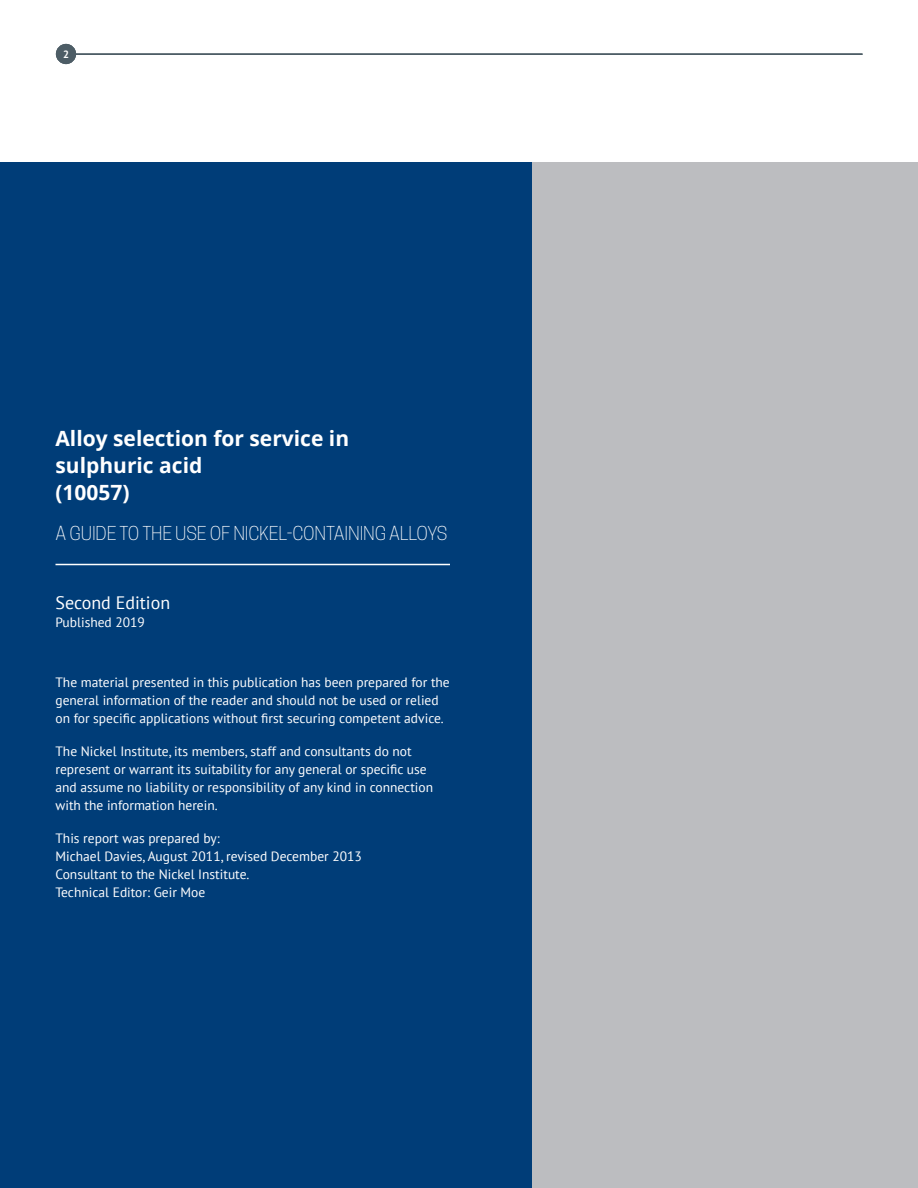
<style>
.page{position:relative;width:918px;height:1188px;background:#fff}
.page>*{position:absolute;margin:0;border:0;box-sizing:border-box;transform-origin:0 0}
._01_heading{font:700 21px/27px "Open Sans";color:#fff}
._01_heading-2{font:300 18px "Cooper Hewitt";letter-spacing:-.01em;color:#fff}
._01_heading-3{font:18px "PT Sans";color:#fff}
._01_heading-4{font:13.5px/18px "PT Sans";color:#fff}
.t1{font:10.5px "Open Sans";color:#fff}
</style>
<div class="page">
<hr style="left:66px;top:53px;width:796px;height:2px;background:#4d5d66">
<div style="left:56px;top:44px;width:20px;height:20px;background:#4d5d66;border-radius:50%"></div>
<div style="left:386px;top:162px;width:532px;height:1026px;background:#bcbdc0"></div>
<div style="left:0;top:162px;width:532px;height:1026px;background:#003d78"></div>
<hr style="left:56px;top:564px;width:394px;height:1px;background:#fff">
<p class="t1" style="left:63px;top:47px;width:8px">2</p>
<p class="_01_heading" style="left:56px;top:424px;width:295px">Alloy selection for service in sulphuric acid<br>(10057)</p>
<p class="_01_heading-2" style="left:56px;top:523px;width:393px">A GUIDE TO THE USE OF NICKEL-CONTAINING ALLOYS</p>
<p class="_01_heading-3" style="left:56px;top:592px;width:116px">Second Edition</p>
<p class="_01_heading-4" style="left:56px;top:613px;width:91px">Published 2019</p>
<p class="_01_heading-4" style="left:56px;top:673px;width:396px">The material presented in this publication has been prepared for the general information of the reader and should not be used or relied on for specific applications without first securing competent advice.</p>
<p class="_01_heading-4" style="left:56px;top:742px;width:379px">The Nickel Institute, its members, staff and consultants do not represent or warrant its suitability for any general or specific use and assume no liability or responsibility of any kind in connection with the information herein.</p>
<p class="_01_heading-4" style="left:56px;top:829px;width:166px">This report was prepared by:</p>
<p class="_01_heading-4" style="left:56px;top:847px;width:308px">Michael Davies, August 2011, revised December 2013</p>
<p class="_01_heading-4" style="left:56px;top:865px;width:196px">Consultant to the Nickel Institute.</p>
<p class="_01_heading-4" style="left:56px;top:883px;width:151px">Technical Editor: Geir Moe</p>
</div>
